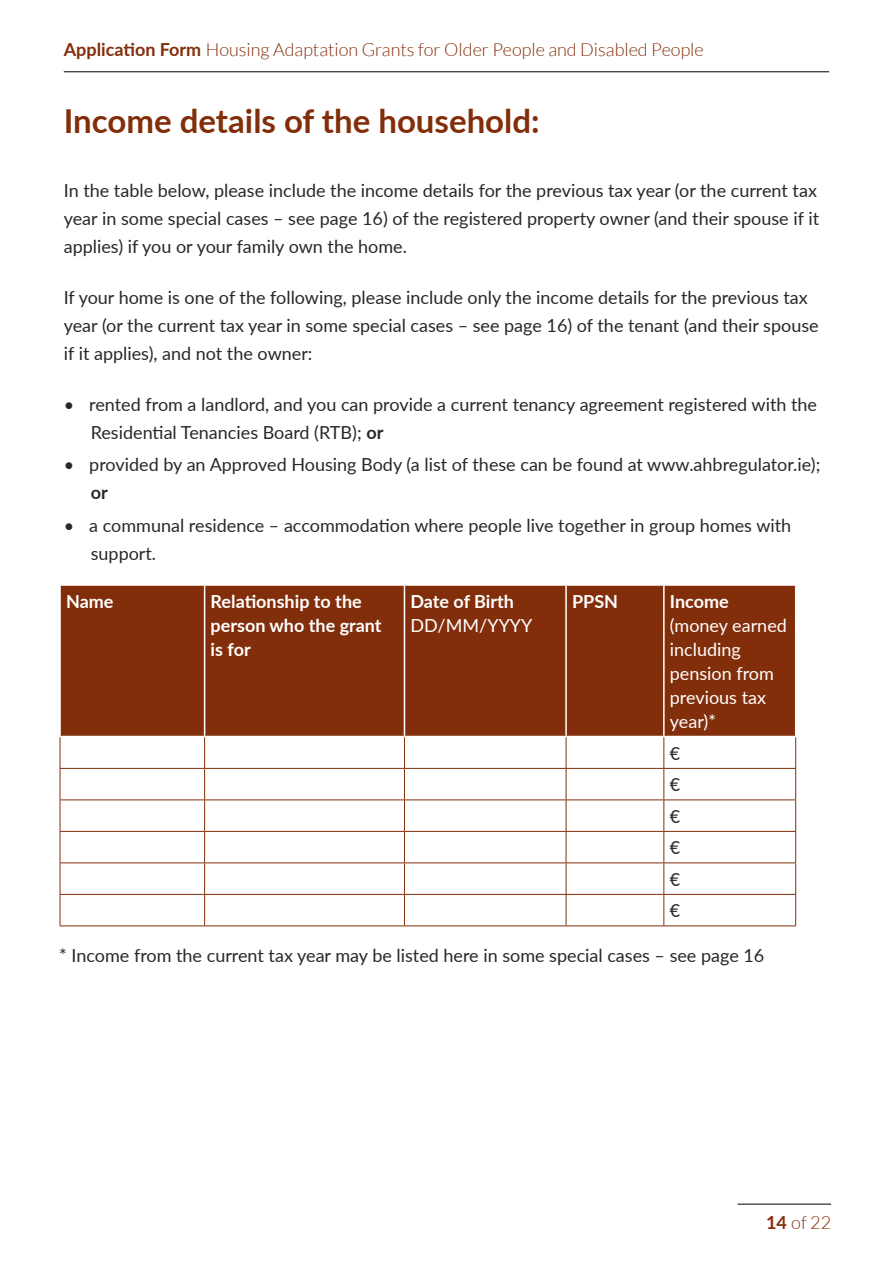
<style>
.page{position:relative;width:893px;height:1263px;background:#fff}
.page>*{position:absolute;margin:0;border:0;box-sizing:border-box;transform-origin:0 0}
.HA_Street_Body{font:700 33px "Lato";color:#832e0a}
.HA_Street_Body-2{font:18px/28.2px "Lato";color:#292829}
.t1{font:300 18px "Lato";color:#832e0a}
.HA_Street_Body-3{font:700 18px/24px "Lato";color:#fff}
.HA_Street_Body-4{font:18px/24px "Lato";color:#fff}
.s1{font-weight:700}
.s2{font-weight:400}
</style>
<div class="page">
<hr style="left:64px;top:71px;width:765px;height:1px;background:#000">
<hr style="left:738px;top:1204px;width:93px;height:1px;background:#000">
<div style="left:61px;top:586px;width:734px;height:150px;background:#832e0a"></div>
<hr style="left:204px;top:586px;width:1px;height:150px;background:#fff">
<hr style="left:404px;top:586px;width:1px;height:150px;background:#fff">
<hr style="left:565px;top:586px;width:2px;height:150px;background:#fff">
<hr style="left:663px;top:586px;width:2px;height:150px;background:#fff">
<hr style="left:60px;top:737px;width:1px;height:31px;background:#832e0a">
<hr style="left:204px;top:737px;width:1px;height:31px;background:#832e0a">
<hr style="left:404px;top:737px;width:1px;height:31px;background:#832e0a">
<hr style="left:566px;top:737px;width:1px;height:31px;background:#832e0a">
<hr style="left:663px;top:737px;width:1px;height:31px;background:#832e0a">
<hr style="left:795px;top:737px;width:1px;height:31px;background:#832e0a">
<hr style="left:60px;top:768px;width:145px;height:1px;background:#832e0a">
<hr style="left:60px;top:769px;width:1px;height:30px;background:#832e0a">
<hr style="left:205px;top:768px;width:199px;height:1px;background:#832e0a">
<hr style="left:204px;top:769px;width:1px;height:30px;background:#832e0a">
<hr style="left:404px;top:768px;width:162px;height:1px;background:#832e0a">
<hr style="left:404px;top:769px;width:1px;height:30px;background:#832e0a">
<hr style="left:566px;top:768px;width:98px;height:1px;background:#832e0a">
<hr style="left:566px;top:769px;width:1px;height:30px;background:#832e0a">
<hr style="left:664px;top:768px;width:132px;height:1px;background:#832e0a">
<hr style="left:663px;top:769px;width:1px;height:30px;background:#832e0a">
<hr style="left:795px;top:769px;width:1px;height:30px;background:#832e0a">
<hr style="left:60px;top:799px;width:145px;height:1px;background:#832e0a">
<hr style="left:60px;top:800px;width:1px;height:31px;background:#832e0a">
<hr style="left:205px;top:799px;width:199px;height:1px;background:#832e0a">
<hr style="left:204px;top:800px;width:1px;height:31px;background:#832e0a">
<hr style="left:404px;top:799px;width:162px;height:1px;background:#832e0a">
<hr style="left:404px;top:800px;width:1px;height:31px;background:#832e0a">
<hr style="left:566px;top:799px;width:98px;height:1px;background:#832e0a">
<hr style="left:566px;top:800px;width:1px;height:31px;background:#832e0a">
<hr style="left:664px;top:799px;width:132px;height:1px;background:#832e0a">
<hr style="left:663px;top:800px;width:1px;height:31px;background:#832e0a">
<hr style="left:795px;top:800px;width:1px;height:31px;background:#832e0a">
<hr style="left:60px;top:831px;width:145px;height:1px;background:#832e0a">
<hr style="left:60px;top:832px;width:1px;height:30px;background:#832e0a">
<hr style="left:205px;top:831px;width:199px;height:1px;background:#832e0a">
<hr style="left:204px;top:832px;width:1px;height:30px;background:#832e0a">
<hr style="left:404px;top:831px;width:162px;height:1px;background:#832e0a">
<hr style="left:404px;top:832px;width:1px;height:30px;background:#832e0a">
<hr style="left:566px;top:831px;width:98px;height:1px;background:#832e0a">
<hr style="left:566px;top:832px;width:1px;height:30px;background:#832e0a">
<hr style="left:664px;top:831px;width:132px;height:1px;background:#832e0a">
<hr style="left:663px;top:832px;width:1px;height:30px;background:#832e0a">
<hr style="left:795px;top:832px;width:1px;height:30px;background:#832e0a">
<hr style="left:60px;top:862px;width:145px;height:1px;background:#832e0a">
<hr style="left:60px;top:863px;width:1px;height:31px;background:#832e0a">
<hr style="left:205px;top:862px;width:199px;height:1px;background:#832e0a">
<hr style="left:204px;top:863px;width:1px;height:31px;background:#832e0a">
<hr style="left:404px;top:862px;width:162px;height:1px;background:#832e0a">
<hr style="left:404px;top:863px;width:1px;height:31px;background:#832e0a">
<hr style="left:566px;top:862px;width:98px;height:1px;background:#832e0a">
<hr style="left:566px;top:863px;width:1px;height:31px;background:#832e0a">
<hr style="left:664px;top:862px;width:132px;height:1px;background:#832e0a">
<hr style="left:663px;top:863px;width:1px;height:31px;background:#832e0a">
<hr style="left:795px;top:863px;width:1px;height:31px;background:#832e0a">
<hr style="left:60px;top:894px;width:145px;height:1px;background:#832e0a">
<hr style="left:60px;top:895px;width:1px;height:30px;background:#832e0a">
<hr style="left:205px;top:894px;width:199px;height:1px;background:#832e0a">
<hr style="left:204px;top:895px;width:1px;height:30px;background:#832e0a">
<hr style="left:404px;top:894px;width:162px;height:1px;background:#832e0a">
<hr style="left:404px;top:895px;width:1px;height:30px;background:#832e0a">
<hr style="left:566px;top:894px;width:98px;height:1px;background:#832e0a">
<hr style="left:566px;top:895px;width:1px;height:30px;background:#832e0a">
<hr style="left:664px;top:894px;width:132px;height:1px;background:#832e0a">
<hr style="left:663px;top:895px;width:1px;height:30px;background:#832e0a">
<hr style="left:795px;top:895px;width:1px;height:30px;background:#832e0a">
<hr style="left:60px;top:925px;width:145px;height:1px;background:#832e0a">
<hr style="left:205px;top:925px;width:199px;height:1px;background:#832e0a">
<hr style="left:404px;top:925px;width:162px;height:1px;background:#832e0a">
<hr style="left:566px;top:925px;width:98px;height:1px;background:#832e0a">
<hr style="left:664px;top:925px;width:132px;height:1px;background:#832e0a">
<p class="t1" style="left:64px;top:40px;width:641px"><span class="s1">Application Form</span> Housing Adaptation Grants for Older People and Disabled People</p>
<p class="HA_Street_Body" style="left:64px;top:97px;width:477px">Income details of the household:</p>
<p class="HA_Street_Body-2" style="left:64px;top:175px;width:757px;text-align:justify">In the table below, please include the income details for the previous tax year (or the current tax year in some special cases – see page 16) of the registered property owner (and their spouse if it applies) if you or your family own the home.</p>
<p class="HA_Street_Body-2" style="left:64px;top:282px;width:756px">If your home is one of the following, please include only the income details for the previous tax year (or the current tax year in some special cases – see page 16) of the tenant (and their spouse if it applies), and not the owner:</p>
<p class="HA_Street_Body-2" style="left:91px;top:389px;width:728px;text-indent:-27px">• rented from a landlord, and you can provide a current tenancy agreement registered with the<br>Residential Tenancies Board (RTB); <span class="s1">or</span></p>
<p class="HA_Street_Body-2" style="left:91px;top:450px;width:731px;text-indent:-27px">• provided by an Approved Housing Body (a list of these can be found at www.ahbregulator.ie); <span class="s1">or</span></p>
<p class="HA_Street_Body-2" style="left:91px;top:510px;width:702px;text-indent:-27px">• a communal residence – accommodation where people live together in group homes with support.</p>
<p class="HA_Street_Body-3" style="left:66px;top:589px;width:49px">Name</p>
<p class="HA_Street_Body-3" style="left:211px;top:589px;width:173px">Relationship to the person who the grant is for</p>
<p class="HA_Street_Body-3" style="left:410px;top:589px;width:123px">Date of Birth<br><span class="s2">DD/MM/YYYY</span></p>
<p class="HA_Street_Body-3" style="left:572px;top:589px;width:48px">PPSN</p>
<p class="HA_Street_Body-4" style="left:670px;top:589px;width:119px"><span class="s1">Income </span>(money earned including pension from previous tax year)*</p>
<p class="HA_Street_Body-2" style="left:670px;top:738px;width:12px">€</p>
<p class="HA_Street_Body-2" style="left:670px;top:770px;width:12px">€</p>
<p class="HA_Street_Body-2" style="left:670px;top:801px;width:12px">€</p>
<p class="HA_Street_Body-2" style="left:670px;top:833px;width:12px">€</p>
<p class="HA_Street_Body-2" style="left:670px;top:864px;width:12px">€</p>
<p class="HA_Street_Body-2" style="left:670px;top:896px;width:12px">€</p>
<p class="HA_Street_Body-2" style="left:59px;top:940px;width:707px">* Income from the current tax year may be listed here in some special cases – see page 16</p>
<p class="t1" style="left:766px;top:1213px;width:67px"><span class="s1">14</span> of 22</p>
</div>
